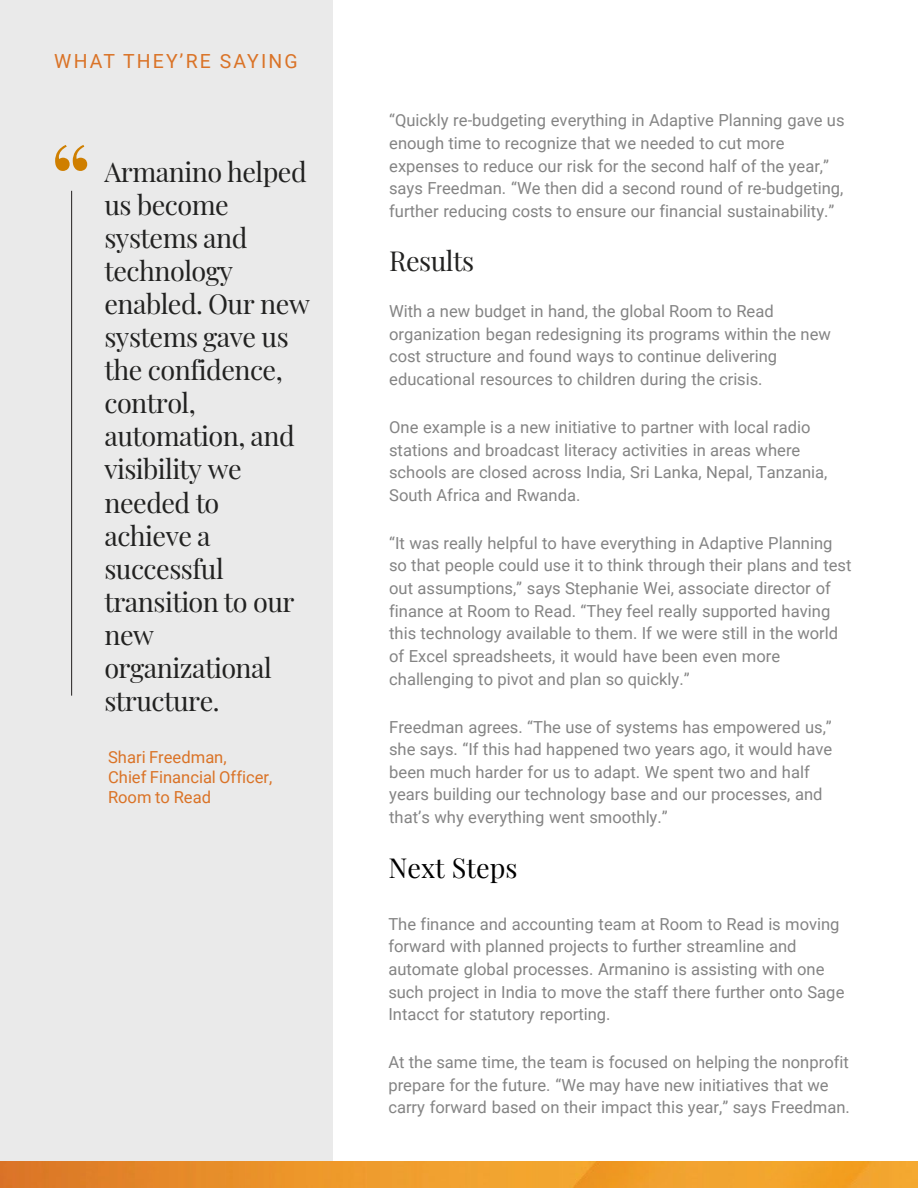
<style>
.page{position:relative;width:918px;height:1188px;background:#fff}
.page>*{position:absolute;margin:0;border:0;box-sizing:border-box;transform-origin:0 0}
.t1{font:103.5px "Playfair Display";color:#cf7f00}
.t2{font:27px/33px "Playfair Display";letter-spacing:-.02em;color:#222221}
.t3{font:27px "Playfair Display";color:#000}
.t4{font:19.5px "Roboto";letter-spacing:.11em;color:#da7327}
.t5{font:16.5px/22.6px "Roboto";color:#848484}
.t6{font:16.5px "Roboto";color:#da7327}
</style>
<div class="page">
<div style="left:0;top:0;width:333px;height:1161px;background:#eaeaea"></div>
<hr style="left:71px;top:191px;width:1px;height:505px;background:#231f20">
<img style="left:0;top:1161px;width:918px;height:27px">
<p class="t4" style="left:54px;top:47px;width:245px">WHAT THEY’RE SAYING</p>
<p class="t1" style="left:49px;top:100px;width:45px">“</p>
<p class="t2" style="left:104px;top:153px;width:207px">Armanino helped us become systems and technology enabled. Our new systems gave us the confidence, control, automation, and visibility we needed to achieve a successful transition to our new organizational structure.</p>
<p class="t6" style="left:108px;top:746px;width:120px">Shari Freedman,</p>
<p class="t6" style="left:108px;top:766px;width:166px">Chief Financial Officer,</p>
<p class="t6" style="left:108px;top:786px;width:105px">Room to Read</p>
<p class="t5" style="left:389px;top:109px;width:457px">“Quickly re-budgeting everything in Adaptive Planning gave us enough time to recognize that we needed to cut more expenses to reduce our risk for the second half of the year,” says Freedman. “We then did a second round of re-budgeting, further reducing costs to ensure our financial sustainability.”</p>
<p class="t2" style="left:389px;top:242px;width:86px">Results</p>
<p class="t5" style="left:389px;top:300px;width:443px">With a new budget in hand, the global Room to Read organization began redesigning its programs within the new cost structure and found ways to continue delivering educational resources to children during the crisis.</p>
<p class="t5" style="left:389px;top:415px;width:440px">One example is a new initiative to partner with local radio stations and broadcast literacy activities in areas where schools are closed across India, Sri Lanka, Nepal, Tanzania, South Africa and Rwanda.</p>
<p class="t5" style="left:389px;top:531px;width:464px">“It was really helpful to have everything in Adaptive Planning so that people could use it to think through their plans and test out assumptions,” says Stephanie Wei, associate director of finance at Room to Read. “They feel really supported having this technology available to them. If we were still in the world of Excel spreadsheets, it would have been even more challenging to pivot and plan so quickly.”</p>
<p class="t5" style="left:389px;top:715px;width:445px">Freedman agrees. “The use of systems has empowered us,” she says. “If this had happened two years ago, it would have been much harder for us to adapt. We spent two and half years building our technology base and our processes, and that’s why everything went smoothly.”</p>
<p class="t3" style="left:388px;top:847px;width:131px">Next Steps</p>
<p class="t5" style="left:388px;top:912px;width:458px">The finance and accounting team at Room to Read is moving forward with planned projects to further streamline and automate global processes. Armanino is assisting with one such project in India to move the staff there further onto Sage Intacct for statutory reporting.</p>
<p class="t5" style="left:388px;top:1051px;width:463px">At the same time, the team is focused on helping the nonprofit prepare for the future. “We may have new initiatives that we carry forward based on their impact this year,” says Freedman.</p>
</div>
